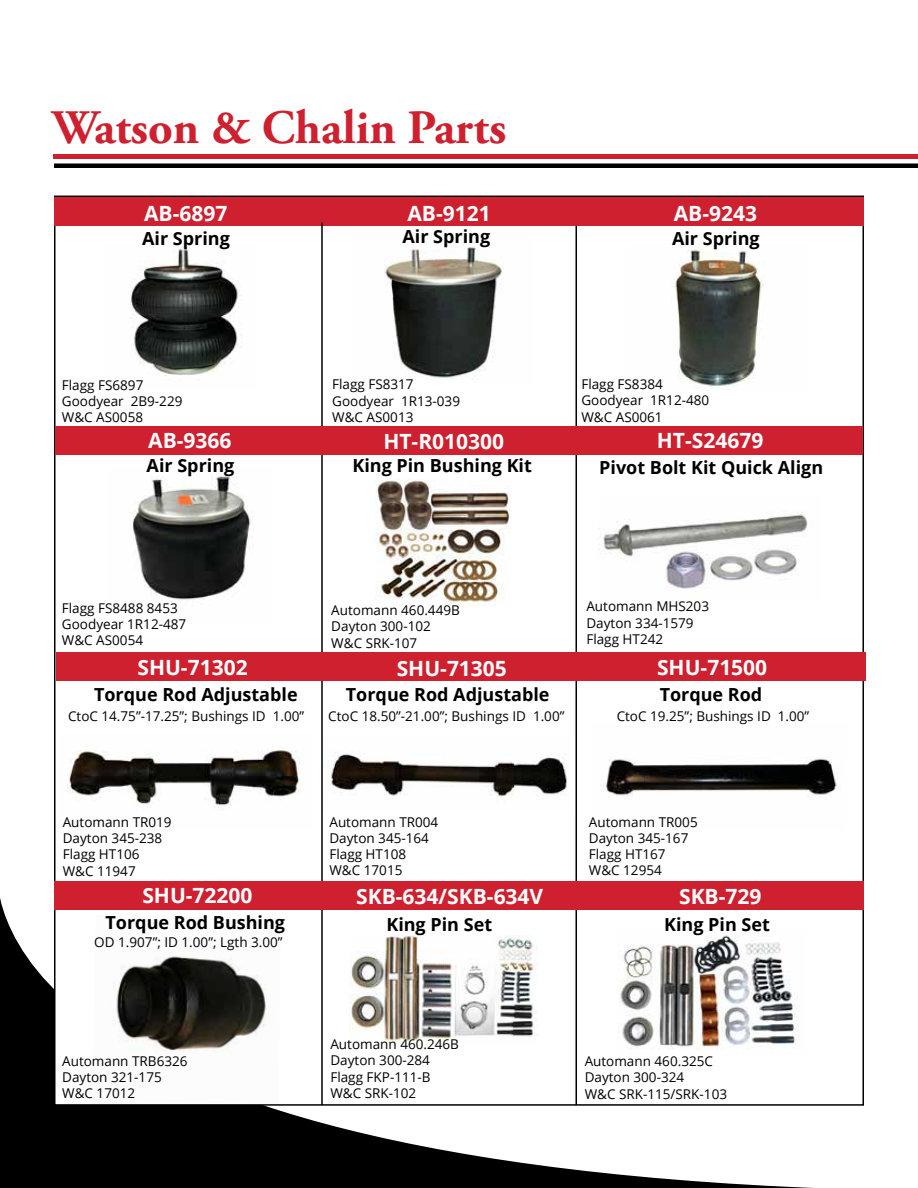
<style>
.page{position:relative;width:918px;height:1188px;background:#fff}
.page>*{position:absolute;margin:0;border:0;box-sizing:border-box;transform-origin:0 0}
.t1{font:700 48px "Adobe Garamond Pro";color:#ce202f}
.t2{font:700 21px "Open Sans";color:#fff}
.t3{font:700 18px "Open Sans";color:#000}
.t4{font:13.5px/16.2px "Open Sans";color:#000}
</style>
<div class="page">
<svg style="left:0;top:898px;width:813px;height:290px;fill:#000"></svg>
<hr style="left:864px;top:164px;width:54px;height:4px;background:#000">
<div style="left:55px;top:196px;width:808px;height:909px;background:#fff"></div>
<div style="left:54px;top:197px;width:810px;height:29px;background:#ce202f"></div>
<hr style="left:321px;top:223px;width:2px;height:882px;background:#000">
<hr style="left:575px;top:226px;width:2px;height:879px;background:#000">
<div style="left:56px;top:426px;width:807px;height:29px;background:#ce202f"></div>
<div style="left:56px;top:652px;width:810px;height:29px;background:#ce202f"></div>
<div style="left:54px;top:881px;width:810px;height:29px;background:#ce202f"></div>
<hr style="left:54px;top:164px;width:810px;height:4px;background:#000">
<img style="left:130px;top:249px;width:112px;height:127px">
<img style="left:384px;top:242px;width:120px;height:137px">
<img style="left:673px;top:249px;width:91px;height:139px">
<img style="left:133px;top:476px;width:118px;height:124px">
<img style="left:375px;top:479px;width:135px;height:128px">
<img style="left:599px;top:511px;width:209px;height:78px">
<img style="left:67px;top:750px;width:233px;height:61px">
<img style="left:324px;top:752px;width:243px;height:45px">
<img style="left:606px;top:758px;width:232px;height:39px">
<img style="left:116px;top:956px;width:151px;height:97px">
<img style="left:350px;top:935px;width:188px;height:109px">
<img style="left:618px;top:935px;width:180px;height:114px">
<div style="left:53px;top:154px;width:865px;height:5px;background:#ce202f"></div>
<h1 class="t1" style="left:52px;top:100px;width:455px">Watson &amp; Chalin Parts</h1>
<h2 class="t2" style="left:144px;top:198px;width:85px">AB-6897</h2>
<h2 class="t2" style="left:407px;top:198px;width:85px">AB-9121</h2>
<h2 class="t2" style="left:674px;top:198px;width:85px">AB-9243</h2>
<h3 class="t3" style="left:142px;top:226px;width:89px">Air Spring</h3>
<p class="t4" style="left:62px;top:377px;width:122px">Flagg FS6897<br>Goodyear 2B9-229<br>W&amp;C AS0058</p>
<h3 class="t3" style="left:402px;top:224px;width:89px">Air Spring</h3>
<h3 class="t3" style="left:672px;top:226px;width:89px">Air Spring</h3>
<p class="t4" style="left:332px;top:376px;width:129px">Flagg FS8317<br>Goodyear 1R13-039<br>W&amp;C AS0013</p>
<p class="t4" style="left:581px;top:376px;width:129px">Flagg FS8384<br>Goodyear 1R12-480<br>W&amp;C AS0061</p>
<h2 class="t2" style="left:148px;top:425px;width:85px">AB-9366</h2>
<h2 class="t2" style="left:383px;top:427px;width:122px">HT-R010300</h2>
<h2 class="t2" style="left:657px;top:426px;width:108px">HT-S24679</h2>
<h3 class="t3" style="left:147px;top:453px;width:89px">Air Spring</h3>
<h3 class="t3" style="left:352px;top:453px;width:181px">King Pin Bushing Kit</h3>
<h3 class="t3" style="left:599px;top:455px;width:225px">Pivot Bolt Kit Quick Align</h3>
<p class="t4" style="left:62px;top:600px;width:126px">Flagg FS8488 8453<br>Goodyear 1R12-487<br>W&amp;C AS0054</p>
<p class="t4" style="left:586px;top:598px;width:124px">Automann MHS203<br>Dayton 334-1579<br>Flagg HT242</p>
<p class="t4" style="left:331px;top:602px;width:130px">Automann 460.449B<br>Dayton 300-102<br>W&amp;C SRK-107</p>
<h2 class="t2" style="left:137px;top:653px;width:112px">SHU-71302</h2>
<h2 class="t2" style="left:397px;top:653px;width:112px">SHU-71305</h2>
<h2 class="t2" style="left:657px;top:652px;width:112px">SHU-71500</h2>
<h3 class="t3" style="left:346px;top:682px;width:205px">Torque Rod Adjustable</h3>
<h3 class="t3" style="left:660px;top:682px;width:104px">Torque Rod</h3>
<h3 class="t3" style="left:94px;top:682px;width:205px">Torque Rod Adjustable</h3>
<p class="t4" style="left:68px;top:708px;width:238px">CtoC 14.75”-17.25”; Bushings ID 1.00”</p>
<p class="t4" style="left:328px;top:708px;width:238px">CtoC 18.50”-21.00”; Bushings ID 1.00”</p>
<p class="t4" style="left:617px;top:708px;width:194px">CtoC 19.25”; Bushings ID 1.00”</p>
<p class="t4" style="left:63px;top:814px;width:110px">Automann TR019<br>Dayton 345-238<br>Flagg HT106<br>W&amp;C 11947</p>
<p class="t4" style="left:329px;top:813px;width:110px">Automann TR004<br>Dayton 345-164<br>Flagg HT108<br>W&amp;C 17015</p>
<p class="t4" style="left:589px;top:813px;width:110px">Automann TR005<br>Dayton 345-167<br>Flagg HT167<br>W&amp;C 12954</p>
<h2 class="t2" style="left:142px;top:881px;width:112px">SHU-72200</h2>
<h2 class="t2" style="left:356px;top:881px;width:189px">SKB-634/SKB-634V</h2>
<h2 class="t2" style="left:679px;top:882px;width:84px">SKB-729</h2>
<h3 class="t3" style="left:106px;top:910px;width:181px">Torque Rod Bushing</h3>
<p class="t4" style="left:94px;top:934px;width:190px">OD 1.907”; ID 1.00”; Lgth 3.00”</p>
<p class="t4" style="left:62px;top:1052px;width:127px">Automann TRB6326<br>Dayton 321-175<br>W&amp;C 17012</p>
<h3 class="t3" style="left:386px;top:911px;width:107px">King Pin Set</h3>
<h3 class="t3" style="left:664px;top:912px;width:107px">King Pin Set</h3>
<p class="t4" style="left:330px;top:1036px;width:130px">Automann 460.246B<br>Dayton 300-284<br>Flagg FKP-111-B<br>W&amp;C SRK-102</p>
<p class="t4" style="left:585px;top:1053px;width:144px">Automann 460.325C<br>Dayton 300-324<br>W&amp;C SRK-115/SRK-103</p>
</div>
